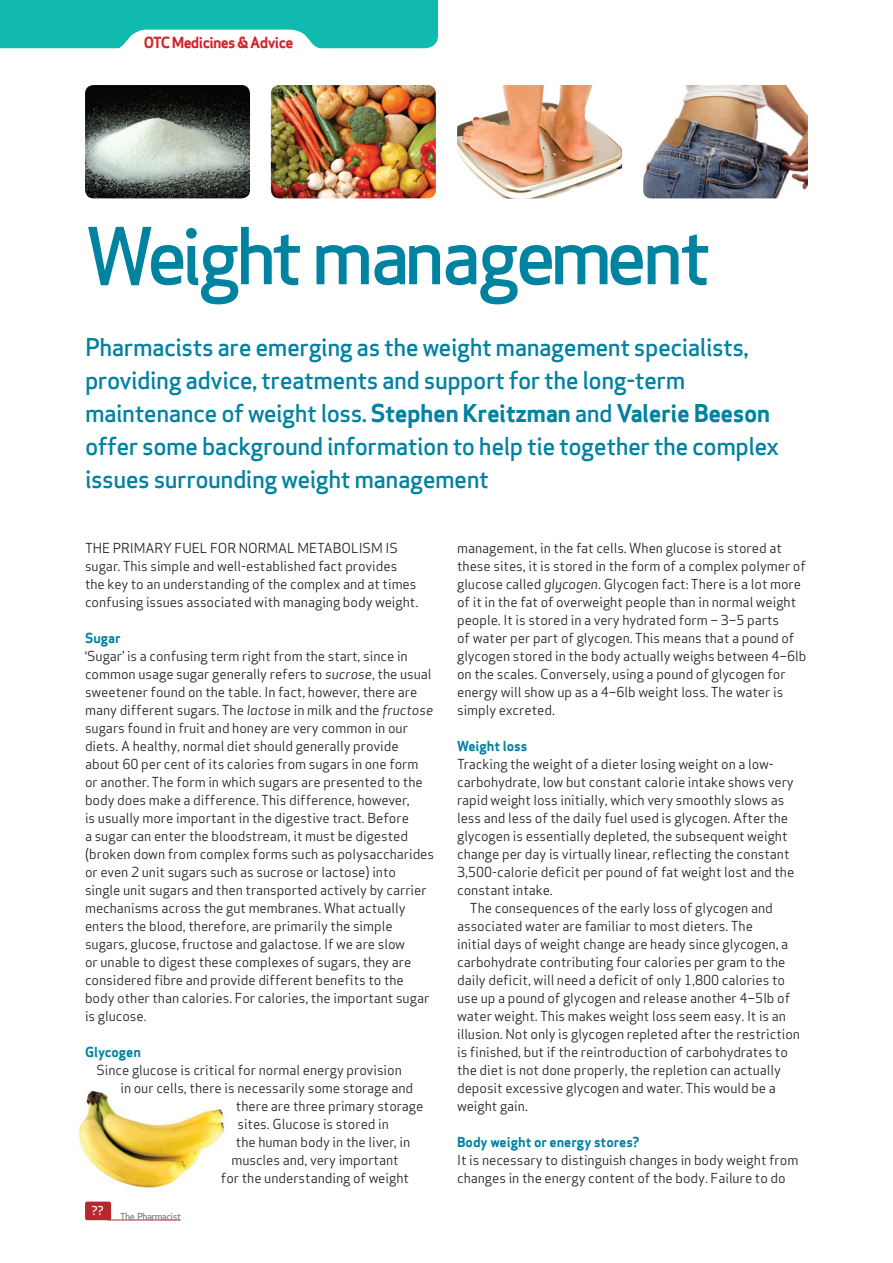
<style>
.page{position:relative;width:893px;height:1263px;background:#fff}
.page>*{position:absolute;margin:0;border:0;box-sizing:border-box;transform-origin:0 0}
.Heading{font:76.5px "Apex Sans Medium T";letter-spacing:-.065em;color:#0082a1}
.Standfirst{font:24px/33px "Apex Sans Medium T";letter-spacing:-.02em;color:#0082a1}
.t1{font:15px "Apex Sans Bold T";letter-spacing:-.045em;color:#d1232a}
.Body_Text{font:13.5px/18px "Apex Sans Book T";letter-spacing:-.005em;color:#231f20}
.Body_Text-2{font:13.5px "Apex Sans Bold T";letter-spacing:-.005em;color:#0082a1}
.t2{font:12px "Apex Sans Medium T";color:#fff}
.t3{font:9.6px "Apex Sans Medium T";letter-spacing:-.06em;color:#808285}
.s1{font-family:"Apex Sans Bold T"}
.s2{font-family:"Apex Sans Book Italic T"}
</style>
<div class="page">
<svg style="left:0;top:0;width:438px;height:49px"></svg>
<div style="left:85px;top:1201px;width:26px;height:19px;background:#b7282e;border-radius:2px"></div>
<hr style="left:107px;top:1220px;width:73px;height:1px;background:#b7282e">
<img style="left:78px;top:1091px;width:147px;height:97px">
<img style="left:85px;top:85px;width:165px;height:113px">
<img style="left:271px;top:85px;width:165px;height:113px">
<img style="left:457px;top:85px;width:165px;height:113px">
<img style="left:643px;top:85px;width:165px;height:113px">
<p class="t1" style="left:144px;top:33px;width:151px">OTC Medicines &amp; Advice</p>
<p class="Heading" style="left:85px;top:207px;width:628px">Weight management</p>
<p class="Standfirst" style="left:85px;top:331px;width:695px">Pharmacists are emerging as the weight management specialists, providing advice, treatments and support for the long-term maintenance of weight loss. <span class="s1">Stephen Kreitzman</span> and <span class="s1">Valerie Beeson </span>offer some background information to help tie together the complex issues surrounding weight management</p>
<p class="Body_Text" style="left:85px;top:539px;width:335px">The primary fuel for normal metabolism is sugar. This simple and well-established fact provides the key to an understanding of the complex and at times confusing issues associated with managing body weight.</p>
<p class="Body_Text-2" style="left:85px;top:629px;width:37px">Sugar</p>
<p class="Body_Text" style="left:85px;top:647px;width:351px">‘Sugar’ is a confusing term right from the start, since in common usage sugar generally refers to <span class="s2">sucrose</span>, the usual sweetener found on the table. I n fact, however, there are many different sugars. The <span class="s2">lactose</span> in milk and the <span class="s2">fructose </span>sugars found in fruit and honey are very common in our diets. A healthy, normal diet should generally provide about 60 per cent of its calories from sugars in one form or another. The form in which sugars are presented to the body does make a difference. This difference, however,<br>is usually more important in the digestive tract. Before<br>a sugar can enter the bloodstream, it must be digested (broken down from complex forms such as polysaccharides or even 2 unit sugars such as sucrose or lactose) into single unit sugars and then transported actively by carrier mechanisms across the gut membranes. What actually enters the blood, therefore, are primarily the simple sugars, glucose, fructose and galactose. If we are slow<br>or unable to digest these complexes of sugars, they are considered fibre and provide different benefits to the body other than calories. For calories, the important sugar is glucose.</p>
<p class="Body_Text-2" style="left:85px;top:1043px;width:57px">Glycogen</p>
<p class="Body_Text" style="left:96px;top:1061px;width:307px">Since glucose is critical for normal energy provision</p>
<p class="Body_Text" style="left:120px;top:1079px;width:294px">in our cells, there is necessarily some storage and</p>
<p class="Body_Text" style="left:236px;top:1097px;width:189px">there are three primary storage</p>
<p class="Body_Text" style="left:237px;top:1115px;width:153px">sites. Glucose is stored in</p>
<p class="Body_Text" style="left:236px;top:1133px;width:176px">the human body in the liver, in</p>
<p class="Body_Text" style="left:231px;top:1151px;width:169px">muscles and, very important</p>
<p class="Body_Text" style="left:221px;top:1169px;width:190px">for the understanding of weight</p>
<p class="t2" style="left:92px;top:1203px;width:13px">??</p>
<p class="t3" style="left:120px;top:1210px;width:62px">The Pharmacist</p>
<p class="Body_Text" style="left:457px;top:539px;width:351px">management, in the fat cells. When glucose is stored at these sites, it is stored in the form of a complex polymer of glucose called <span class="s2">glycogen</span>. Glycogen fact: There is a lot more of it in the fat of overweight people than in normal weight people. It is stored in a very hydrated form – 3–5 parts<br>of water per part of glycogen. This means that a pound of glycogen stored in the body actually weighs between 4–6lb on the scales. Conversely, using a pound of glycogen for energy will show up as a 4–6lb weight loss. The water is simply excreted.</p>
<p class="Body_Text-2" style="left:457px;top:737px;width:72px">Weight loss</p>
<p class="Body_Text" style="left:457px;top:755px;width:339px">Tracking the weight of a dieter losing weight on a low&shy;carbohydrate, low but constant calorie intake shows very rapid weight loss initially, which very smoothly slows as less and less of the daily fuel used is glycogen. After the glycogen is essentially depleted, the subsequent weight change per day is virtually linear, reflecting the constant 3,500-calorie deficit per pound of fat weight lost and the constant intake.</p>
<p class="Body_Text" style="left:457px;top:899px;width:344px;text-indent:13px">The consequences of the early loss of glycogen and associated water are familiar to most dieters. The<br>initial days of weight change are heady since glycogen, a carbohydrate contributing four calories per gram to the daily deficit, will need a deficit of only 1,800 calories to use up a pound of glycogen and release another 4–5lb of water weight. This makes weight loss seem easy. It is an illusion. Not only is glycogen repleted after the restriction is finished, but if the reintroduction of carbohydrates to the diet is not done properly, the repletion can actually deposit excessive glycogen and water. This would be a weight gain.</p>
<p class="Body_Text-2" style="left:457px;top:1133px;width:184px">Body weight or energy stores?</p>
<p class="Body_Text" style="left:457px;top:1151px;width:343px">It is necessary to distinguish changes in body weight from changes in the energy content of the body. Failure to do</p>
</div>
